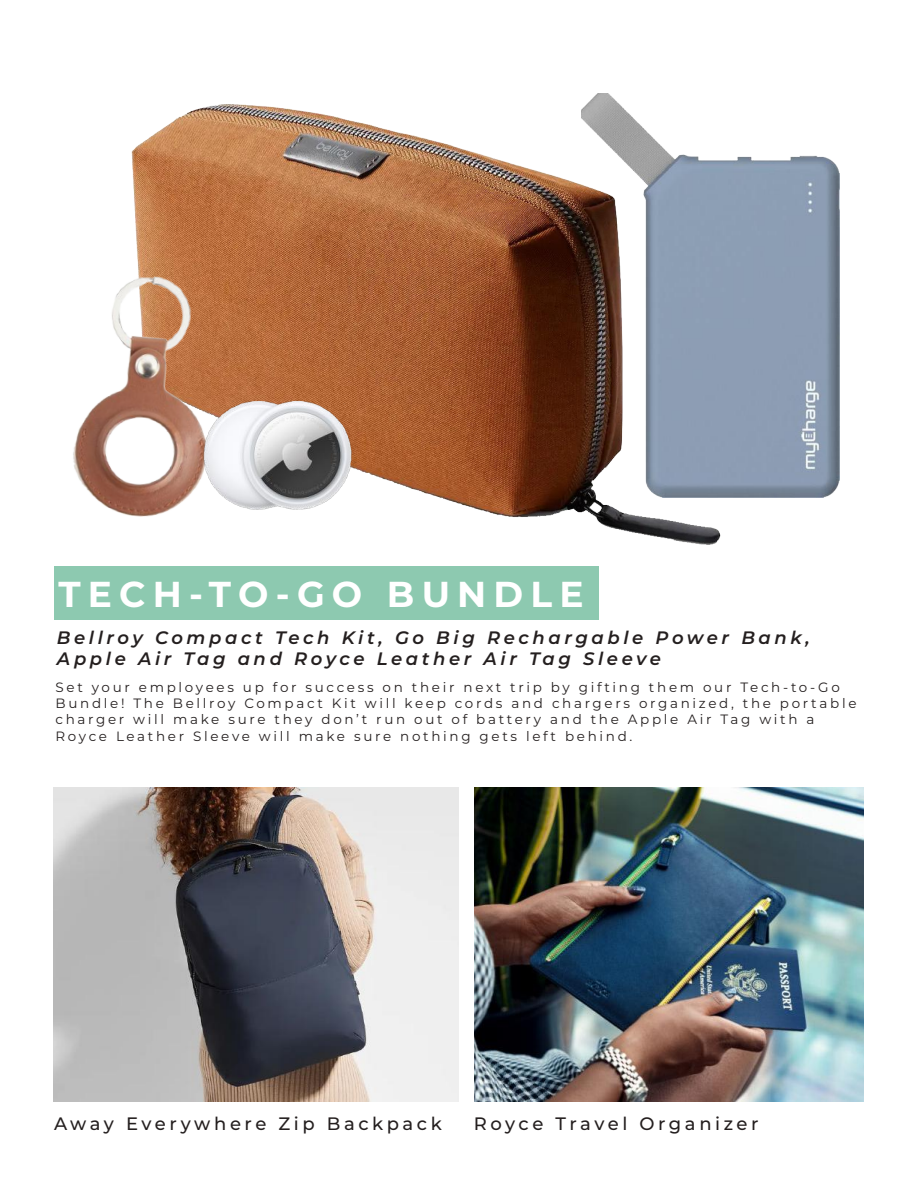
<style>
.page{position:relative;width:918px;height:1188px;background:#fff}
.page>*{position:absolute;margin:0;border:0;box-sizing:border-box;transform-origin:0 0}
.t1{font:700 36px "Montserrat";letter-spacing:.2em;color:#fff}
.t2{font:italic 600 18px/21.6px "Montserrat";letter-spacing:.2em;color:#241f1f}
.t3{font:500 18px "Montserrat";letter-spacing:.195em;color:#241f1f}
.t4{font:13.5px/16.2px "Montserrat";letter-spacing:.2em;color:#241f1f}
</style>
<div class="page">
<div style="left:54px;top:566px;width:544px;height:54px;background:#8dc9b0"></div>
<img style="left:131px;top:93px;width:590px;height:452px">
<img style="left:581px;top:94px;width:259px;height:404px">
<img style="left:73px;top:263px;width:166px;height:268px">
<img style="left:169px;top:350px;width:218px;height:195px">
<img style="left:474px;top:788px;width:390px;height:313px">
<img style="left:54px;top:788px;width:405px;height:314px">
<h1 class="t1" style="left:59px;top:568px;width:527px">TECH-TO-GO BUNDLE</h1>
<h2 class="t2" style="left:57px;top:626px;width:755px">Bellroy Compact Tech Kit, Go Big Rechargable Power Bank,<br>Apple Air Tag and Royce Leather Air Tag Sleeve</h2>
<p class="t4" style="left:56px;top:679px;width:802px">Set your employees up for success on their next trip by gifting them our Tech-to-Go Bundle! The Bellroy Compact Kit will keep cords and chargers organized, the portable charger will make sure they don’t run out of battery and the Apple Air Tag with a Royce Leather Sleeve will make sure nothing gets left behind.</p>
<h2 class="t3" style="left:54px;top:1111px;width:389px">Away Everywhere Zip Backpack</h2>
<h2 class="t3" style="left:474px;top:1111px;width:286px">Royce Travel Organizer</h2>
</div>
